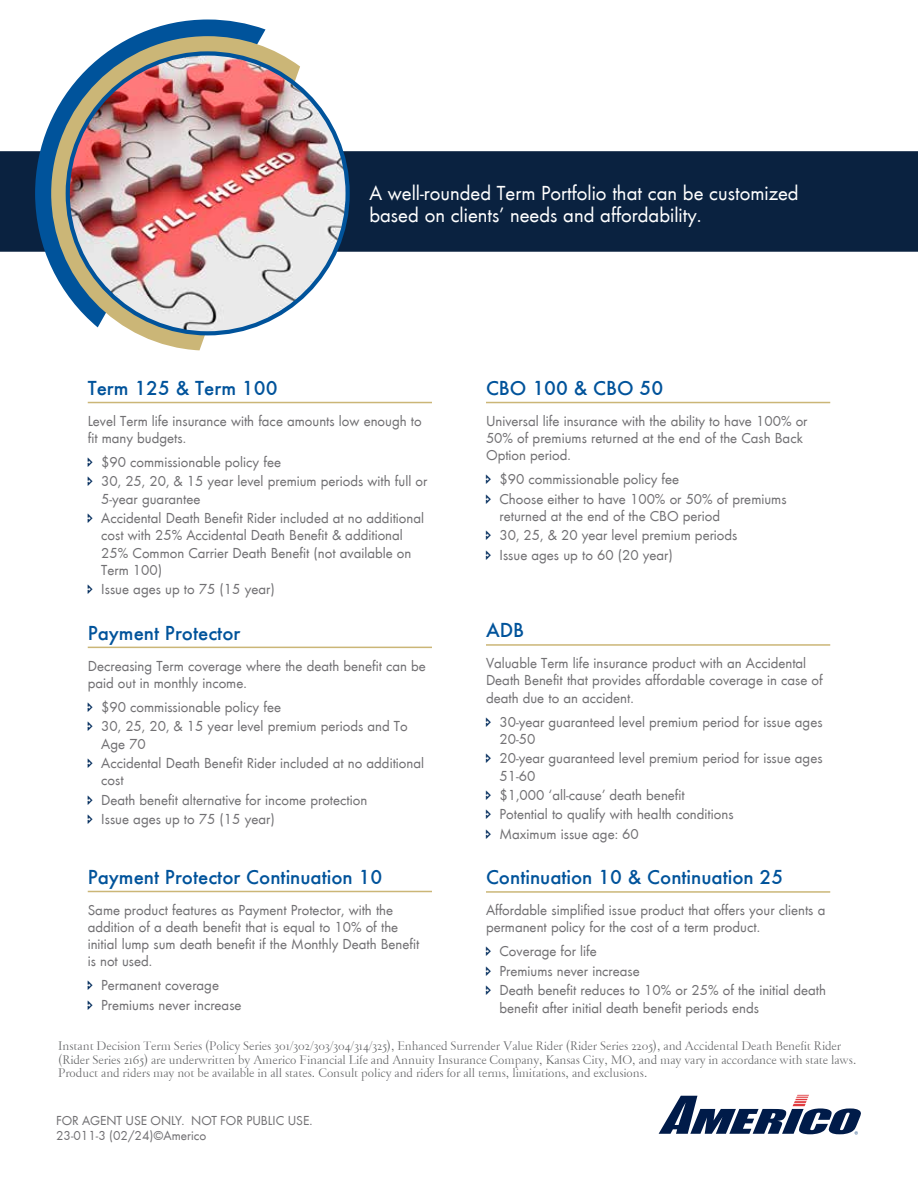
<style>
.page{position:relative;width:918px;height:1188px;background:#fff}
.page>*{position:absolute;margin:0;border:0;box-sizing:border-box;transform-origin:0 0}
.t1{font:500 21px "Futura T";color:#00539b}
.t2{font:21px/22.5px "Futura T Boo";color:#fff}
.t3{font:15px/17.2px "Futura T Boo";color:#717073}
.t4{font:300 13.5px/13.5px "Garamond FB Text";color:#636466}
.t5{font:13.5px/15px "Futura T Boo";color:#717073}
</style>
<div class="page">
<svg style="left:659px;top:1095px;width:202px;height:40px"></svg>
<hr style="left:88px;top:402px;width:344px;height:1px;background:#cbb677">
<hr style="left:88px;top:647px;width:344px;height:1px;background:#cbb677">
<hr style="left:88px;top:891px;width:344px;height:1px;background:#cbb677">
<hr style="left:486px;top:402px;width:344px;height:1px;background:#cbb677">
<hr style="left:486px;top:644px;width:344px;height:2px;background:#cbb677">
<hr style="left:486px;top:891px;width:344px;height:2px;background:#cbb677">
<div style="left:0;top:151px;width:918px;height:101px;background:#0a2240"></div>
<svg style="left:35px;top:20px;width:231px;height:246px"></svg>
<svg style="left:51px;top:36px;width:249px;height:314px"></svg>
<svg style="left:66px;top:51px;width:284px;height:284px;background:#0f5a9b"></svg>
<img style="left:70px;top:56px;width:276px;height:275px;border-radius:138px">
<h1 class="t2" style="left:369px;top:181px;width:431px">A well-rounded Term Portfolio that can be customized based on clients’ needs and affordability.</h1>
<h1 class="t1" style="left:88px;top:376px;width:191px">Term 125 &amp; Term 100</h1>
<p class="t3" style="left:88px;top:412px;width:336px">Level Term life insurance with face amounts low enough to fit many budgets.</p>
<p class="t3" style="left:101px;top:452px;width:328px;line-height:19.4px">$90 commissionable policy fee<br>30, 25, 20, &amp; 15 year level premium periods with full or</p>
<p class="t3" style="left:101px;top:489px;width:324px;line-height:19.4px">5-year guarantee<br>Accidental Death Benefit Rider included at no additional</p>
<p class="t3" style="left:101px;top:527px;width:312px">cost with 25% Accidental Death Benefit &amp; additional<br>25% Common Carrier Death Benefit (not available on<br>Term 100)</p>
<p class="t3" style="left:101px;top:581px;width:175px">Issue ages up to 75 (15 year)</p>
<h1 class="t1" style="left:88px;top:620px;width:154px">Payment Protector</h1>
<p class="t3" style="left:88px;top:657px;width:340px">Decreasing Term coverage where the death benefit can be paid out in monthly income.</p>
<p class="t3" style="left:101px;top:697px;width:308px;line-height:19.4px">$90 commissionable policy fee<br>30, 25, 20, &amp; 15 year level premium periods and To</p>
<p class="t3" style="left:101px;top:734px;width:324px;line-height:19.4px">Age 70<br>Accidental Death Benefit Rider included at no additional</p>
<p class="t3" style="left:101px;top:770px;width:268px;line-height:19.4px">cost<br>Death benefit alternative for income protection<br>Issue ages up to 75 (15 year)</p>
<h1 class="t1" style="left:88px;top:865px;width:296px">Payment Protector Continuation 10</h1>
<p class="t3" style="left:88px;top:901px;width:333px">Same product features as Payment Protector, with the addition of a death benefit that is equal to 10% of the initial lump sum death benefit if the Monthly Death Benefit is not used.</p>
<p class="t3" style="left:101px;top:976px;width:142px;line-height:19.4px">Permanent coverage<br>Premiums never increase</p>
<h1 class="t1" style="left:486px;top:376px;width:179px">CBO 100 &amp; CBO 50</h1>
<p class="t3" style="left:486px;top:412px;width:323px">Universal life insurance with the ability to have 100% or<br>50% of premiums returned at the end of the Cash Back<br>Option period.</p>
<p class="t3" style="left:500px;top:470px;width:289px;line-height:19.4px">$90 commissionable policy fee<br>Choose either to have 100% or 50% of premiums</p>
<p class="t3" style="left:500px;top:506px;width:240px;line-height:19.4px">returned at the end of the CBO period<br>30, 25, &amp; 20 year level premium periods<br>Issue ages up to 60 (20 year)</p>
<h1 class="t1" style="left:486px;top:618px;width:40px">ADB</h1>
<p class="t3" style="left:486px;top:654px;width:338px">Valuable Term life insurance product with an Accidental<br>Death Benefit that provides affordable coverage in case of death due to an accident.</p>
<p class="t3" style="left:500px;top:713px;width:325px">30-year guaranteed level premium period for issue ages<br>20-50</p>
<p class="t3" style="left:500px;top:750px;width:325px">20-year guaranteed level premium period for issue ages<br>51-60</p>
<p class="t3" style="left:500px;top:785px;width:236px;line-height:19.4px">$1,000 ‘all-cause’ death benefit<br>Potential to qualify with health conditions<br>Maximum issue age: 60</p>
<h1 class="t1" style="left:486px;top:865px;width:299px">Continuation 10 &amp; Continuation 25</h1>
<p class="t3" style="left:486px;top:901px;width:341px">Affordable simplified issue product that offers your clients a permanent policy for the cost of a term product.</p>
<p class="t3" style="left:500px;top:942px;width:328px;line-height:19.4px">Coverage for life<br>Premiums never increase<br>Death benefit reduces to 10% or 25% of the initial death</p>
<p class="t3" style="left:500px;top:999px;width:261px">benefit after initial death benefit periods ends</p>
<p class="t4" style="left:58px;top:1040px;width:800px">Instant Decision Term Series (Policy Series 301/302/303/304/314/325), Enhanced Surrender Value Rider (Rider Series 2205), and Accidental Death Benefit Rider (Rider Series 2165) are underwritten by Americo Financial Life and Annuity Insurance Company, Kansas City, MO, and may vary in accordance with state laws.<br>Product and riders may not be available in all states. Consult policy and riders for all terms, limitations, and exclusions.</p>
<p class="t5" style="left:56px;top:1112px;width:258px">FOR AGENT USE ONLY. NOT FOR PUBLIC USE.<br>23-011-3 (02/24)©Americo</p>
</div>
